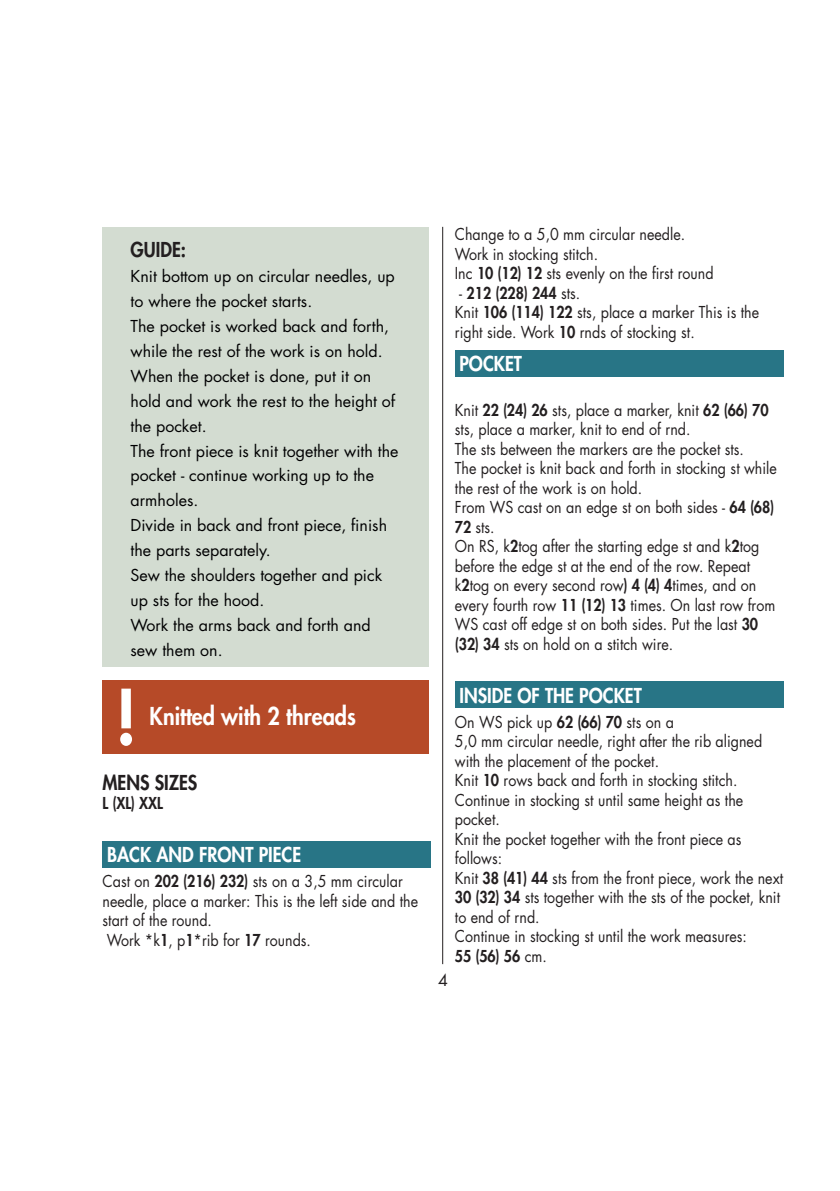
<style>
.page{position:relative;width:840px;height:1191px;background:#fff}
.page>*{position:absolute;margin:0;border:0;box-sizing:border-box;transform-origin:0 0}
.t1{font:800 74px "Futura Std";color:#fff;scale:.9 1}
.t2{font:800 24px "Futura Std";color:#fff;scale:.9 1}
.t3{font:800 20px "Futura Std";color:#fff;scale:.9 1}
.t4{font:800 20px "Futura Std";color:#231f20;scale:.9 1}
.t5{font:16px/19.6px "Futura Std";color:#231f20;scale:.89 1}
.t6{font:16px/24.8px "Futura Std";color:#000001}
.t7{font:800 16px "Futura Std";color:#231f20;scale:.89 1}
.t8{font:800 16px "Futura Std";color:#231f20;scale:.9 1}
.t9{font:16px "Futura Std";color:#231f20}
.s1{font-weight:800}
.s2{font-weight:400}
</style>
<div class="page">
<hr style="left:442px;top:227px;width:1px;height:737px;background:#231f20">
<div style="left:102px;top:227px;width:326px;height:439px;background:#d3dcd1"></div>
<div style="left:102px;top:841px;width:329px;height:26px;background:#287586"></div>
<div style="left:454px;top:350px;width:329px;height:26px;background:#287586"></div>
<div style="left:454px;top:681px;width:329px;height:27px;background:#287586"></div>
<div style="left:102px;top:680px;width:326px;height:73px;background:#b64a28"></div>
<p class="t4" style="left:130px;top:237px;width:63px">GUIDE:</p>
<p class="t6" style="left:130px;top:264px;width:269px">Knit bottom up on circular needles, up to where the pocket starts.<br>The pocket is worked back and forth, while the rest of the work is on hold.<br>When the pocket is done, put it on hold and work the rest to the height of the pocket.<br>The front piece is knit together with the pocket - continue working up to the armholes.</p>
<p class="t6" style="left:130px;top:513px;width:258px">Divide in back and front piece, finish the parts separately.</p>
<p class="t6" style="left:130px;top:563px;width:253px">Sew the shoulders together and pick up sts for the hood.</p>
<p class="t6" style="left:130px;top:613px;width:242px">Work the arms back and forth and sew them on.</p>
<p class="t1" style="left:115px;top:670px;width:26px">!</p>
<p class="t2" style="left:149px;top:701px;width:231px">Knitted with 2 threads</p>
<p class="t4" style="left:102px;top:769px;width:107px">MENS SIZES</p>
<p class="t8" style="left:102px;top:793px;width:69px">L (XL) XXL</p>
<p class="t3" style="left:107px;top:842px;width:217px">BACK AND FRONT PIECE</p>
<p class="t5" style="left:102px;top:871px;width:356px">Cast on <span class="s1">202 (216) 232)</span> sts on a 3,5 mm circular needle, place a marker: This is the left side and the start of the round.</p>
<p class="t5" style="left:107px;top:930px;width:231px">Work *k<span class="s1">1</span>, p<span class="s1">1</span>*rib for <span class="s1">17</span> rounds.</p>
<p class="t5" style="left:454px;top:224px;width:260px">Change to a 5,0 mm circular needle.</p>
<p class="t5" style="left:454px;top:244px;width:162px">Work in stocking stitch.</p>
<p class="t5" style="left:454px;top:263px;width:292px">Inc <span class="s1">10 (12) 12</span> sts evenly on the first round</p>
<p class="t7" style="left:459px;top:282px;width:137px"><span class="s2">-</span> 212 (228) 244 <span class="s2">sts.</span></p>
<p class="t5" style="left:454px;top:302px;width:343px">Knit <span class="s1">106 (114) 122</span> sts, place a marker This is the right side. Work <span class="s1">10</span> rnds of stocking st.</p>
<p class="t3" style="left:459px;top:351px;width:71px">POCKET</p>
<p class="t5" style="left:454px;top:400px;width:354px">Knit <span class="s1">22 (24) 26</span> sts, place a marker, knit <span class="s1">62 (66) 70 </span>sts, place a marker, knit to end of rnd.<br>The sts between the markers are the pocket sts.</p>
<p class="t5" style="left:454px;top:458px;width:363px">The pocket is knit back and forth in stocking st while the rest of the work is on hold.<br>From WS cast on an edge st on both sides - <span class="s1">64 (68)<br>72</span> sts.</p>
<p class="t5" style="left:454px;top:536px;width:343px">On RS, k<span class="s1">2</span>tog after the starting edge st and k<span class="s1">2</span>tog</p>
<p class="t5" style="left:454px;top:556px;width:361px">before the edge st at the end of the row. Repeat k<span class="s1">2</span>tog on every second row<span class="s1">) 4 (4) 4</span>times, and on every fourth row <span class="s1">11 (12) 13</span> times. On last row from WS cast off edge st on both sides. Put the last <span class="s1">30 (32) 34</span> sts on hold on a stitch wire.</p>
<p class="t3" style="left:459px;top:682px;width:204px">INSIDE OF THE POCKET</p>
<p class="t5" style="left:454px;top:712px;width:346px">On WS pick up <span class="s1">62 (66) 70</span> sts on a<br>5,0 mm circular needle, right after the rib aligned with the placement of the pocket.</p>
<p class="t5" style="left:454px;top:770px;width:319px">Knit <span class="s1">10</span> rows back and forth in stocking stitch.</p>
<p class="t5" style="left:454px;top:790px;width:325px">Continue in stocking st until same height as the pocket.</p>
<p class="t5" style="left:454px;top:829px;width:323px">Knit the pocket together with the front piece as follows:</p>
<p class="t5" style="left:454px;top:868px;width:370px">Knit <span class="s1">38 (41) 44</span> sts from the front piece, work the next<br><span class="s1">30 (32) 34</span> sts together with the sts of the pocket, knit to end of rnd.</p>
<p class="t5" style="left:454px;top:926px;width:329px">Continue in stocking st until the work measures:<br><span class="s1">55 (56) 56</span> cm.</p>
<p class="t9" style="left:438px;top:969px;width:11px">4</p>
</div>
